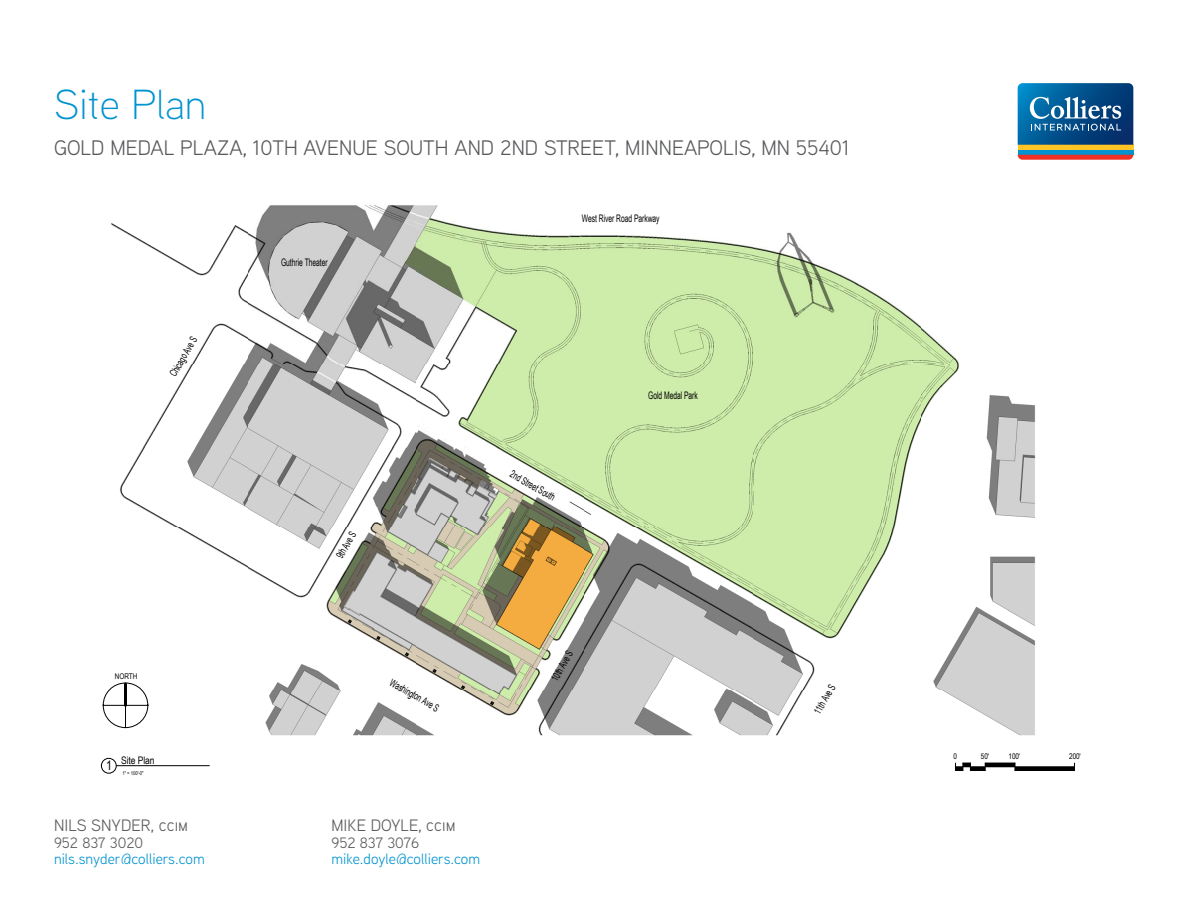
<style>
.page{position:relative;width:1188px;height:918px;background:#fff}
.page>*{position:absolute;margin:0;border:0;box-sizing:border-box;transform-origin:0 0}
.Property_Headline{font:300 42px "Aaux Next";color:#0093d0}
.for_sale{font:21px "Aaux Next";color:#58595b}
.t1{font:16.5px "Aaux Next";color:#58595b}
.t2{font:15px/16.5px "Aaux Next";color:#0093d0}
.t3{font:13.05px "Arial Narrow";color:#000}
.t4{font:10.35px "Arial Narrow";letter-spacing:-.005em;color:#000;scale:.79 1}
.t5{font:10.35px "Arial Narrow";letter-spacing:-.005em;color:#000}
.t6{font:7.8px "Arial Narrow";letter-spacing:-.015em;color:#000}
.t7{font:700 5.25px "Arial";letter-spacing:-.02em;color:#000}
.t8{font:5.25px "Arial Narrow";color:#000}
.s1{color:#58595b}
</style>
<div class="page">
<img style="left:100px;top:205px;width:975px;height:569px">
<div style="left:101px;top:758px;width:15px;height:15px;border:1px solid #000;border-radius:50%"></div>
<hr style="left:116px;top:765px;width:93px;height:1px;background:#000">
<svg style="left:103px;top:682px;width:46px;height:46px"></svg>
<hr style="left:103px;top:705px;width:45px;height:1px;background:#000">
<div style="left:115px;top:672px;width:22px;height:9px;background:#fff"></div>
<hr style="left:1015px;top:770px;width:59px;height:1px;background:#000">
<hr style="left:955px;top:767px;width:119px;height:1px;background:#000">
<hr style="left:1015px;top:767px;width:59px;height:3px;background:#000">
<hr style="left:985px;top:763px;width:30px;height:4px;background:#000">
<svg style="left:955px;top:763px;width:31px;height:8px"></svg>
<svg style="left:1017px;top:83px;width:117px;height:77px;background:#3c6d8f"></svg>
<p class="Property_Headline" style="left:54px;top:76px;width:154px">Site Plan</p>
<p class="for_sale" style="left:54px;top:133px;width:797px">GOLD MEDAL PLAZA, 10TH AVENUE SOUTH AND 2ND STREET, MINNEAPOLIS, MN 55401</p>
<p class="t4" style="left:166px;top:372px;width:57px;rotate:-60deg">Chicago Ave S</p>
<p class="t6" style="left:115px;top:670px;width:24px">NORTH</p>
<p class="t3" style="left:106px;top:756px;width:7px">1</p>
<p class="t5" style="left:121px;top:752px;width:35px">Site Plan</p>
<p class="t8" style="left:122px;top:769px;width:23px">1" = 100'-0"</p>
<p class="t7" style="left:101px;top:816px;width:27px">02.09.2011</p>
<p class="t1" style="left:54px;top:814px;width:136px">NILS SNYDER, ccim</p>
<p class="t2" style="left:54px;top:834px;width:152px"><span class="s1">952 837 3020 </span>nils.snyder@colliers.com</p>
<p class="t4" style="left:281px;top:255px;width:61px">Guthrie Theater</p>
<p class="t4" style="left:582px;top:211px;width:100px">West River Road Parkway</p>
<p class="t4" style="left:332px;top:554px;width:38px;rotate:-60deg">9th Ave S</p>
<p class="t4" style="left:395px;top:675px;width:71px;rotate:30deg">Washington Ave S</p>
<p class="t4" style="left:515px;top:466px;width:65px;rotate:30deg">2nd Street South</p>
<p class="t4" style="left:547px;top:676px;width:43px;rotate:-60deg">10th Ave S</p>
<p class="t1" style="left:331px;top:814px;width:126px">MIKE DOYLE, ccim</p>
<p class="t2" style="left:331px;top:834px;width:150px"><span class="s1">952 837 3076 </span>mike.doyle@colliers.com</p>
<p class="t4" style="left:648px;top:388px;width:64px">Gold Medal Park</p>
<p class="t4" style="left:810px;top:709px;width:43px;rotate:-60deg">11th Ave S</p>
<p class="t6" style="left:953px;top:751px;width:5px">0</p>
<p class="t6" style="left:981px;top:751px;width:10px">50'</p>
<p class="t6" style="left:1009px;top:751px;width:13px">100'</p>
<p class="t6" style="left:1069px;top:751px;width:13px">200'</p>
</div>
